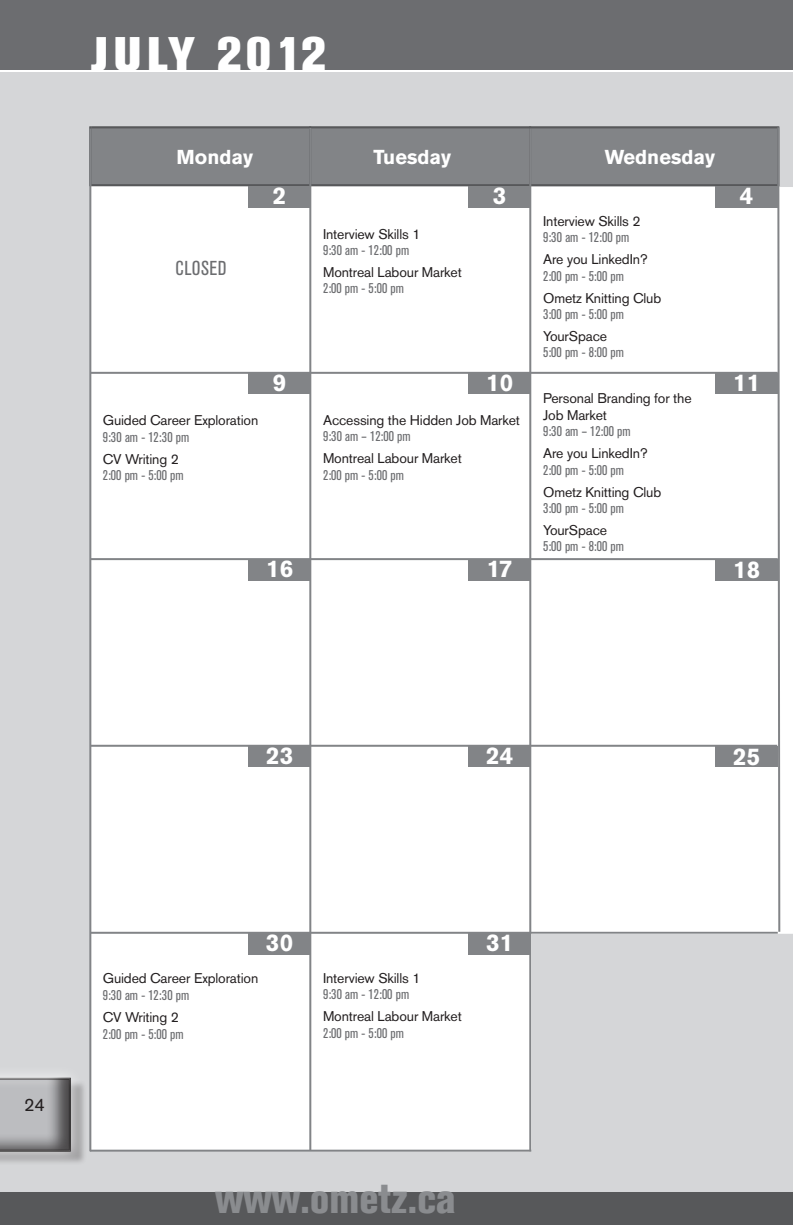
<style>
.page{position:relative;width:793px;height:1225px;background:#fff}
.page>*{position:absolute;margin:0;border:0;box-sizing:border-box;transform-origin:0 0}
.t1{font:800 48px "Akzidenz Grotesk BE";letter-spacing:.1em;color:#fff}
.t2{font:800 condensed 40px "Akzidenz Grotesk BE";color:#8a8c8f}
.t3{font:700 24px "Akzidenz Grotesk BE";color:#fff}
.t4{font:700 20px "Akzidenz Grotesk BE";color:#fff}
.t5{font:condensed 20px "Akzidenz Grotesk BE";letter-spacing:.02em;color:#6c6d70}
.t6{font:18px "Akzidenz Grotesk BE";color:#231f20}
.t7{font:14px/16.8px "Akzidenz Grotesk BE";letter-spacing:-.01em;color:#231f20}
.t8{font:condensed 14px "Akzidenz Grotesk BE";color:#6c6d70}
</style>
<div class="page">
<div style="left:0;top:72px;width:792px;height:1122px;background:#d5d6d8"></div>
<div style="left:91px;top:186px;width:701px;height:963px;background:#fff"></div>
<div style="left:89px;top:126px;width:689px;height:60px;background:#828487;border:2px solid #828487"></div>
<hr style="left:91px;top:184px;width:686px;height:2px;background:#57585a">
<hr style="left:91px;top:126px;width:686px;height:2px;background:#57585a">
<hr style="left:89px;top:126px;width:2px;height:60px;background:#57585a">
<hr style="left:528px;top:126px;width:2px;height:60px;background:#57585a">
<div style="left:248px;top:933px;width:62px;height:21px;background:#828487"></div>
<div style="left:468px;top:933px;width:62px;height:21px;background:#828487"></div>
<div style="left:248px;top:372px;width:62px;height:21px;background:#828487"></div>
<div style="left:468px;top:372px;width:62px;height:21px;background:#828487"></div>
<div style="left:715px;top:373px;width:62px;height:21px;background:#828487"></div>
<div style="left:248px;top:559px;width:62px;height:21px;background:#828487"></div>
<div style="left:468px;top:559px;width:62px;height:21px;background:#828487"></div>
<div style="left:715px;top:559px;width:62px;height:21px;background:#828487"></div>
<div style="left:248px;top:746px;width:62px;height:21px;background:#828487"></div>
<div style="left:468px;top:746px;width:62px;height:21px;background:#828487"></div>
<div style="left:715px;top:746px;width:62px;height:21px;background:#828487"></div>
<div style="left:248px;top:186px;width:62px;height:21px;background:#828487"></div>
<div style="left:468px;top:186px;width:62px;height:21px;background:#828487"></div>
<div style="left:715px;top:186px;width:62px;height:21px;background:#828487"></div>
<hr style="left:529px;top:128px;width:2px;height:1022px;background:#828487">
<hr style="left:89px;top:128px;width:2px;height:1022px;background:#828487">
<hr style="left:309px;top:128px;width:2px;height:1022px;background:#828487">
<svg style="left:775px;top:126px;width:5px;height:807px;background:#c0c1c3"></svg>
<hr style="left:90px;top:931px;width:687px;height:2px;background:#828487">
<hr style="left:90px;top:372px;width:687px;height:2px;background:#828487">
<hr style="left:90px;top:558px;width:687px;height:2px;background:#828487">
<hr style="left:90px;top:744px;width:686px;height:2px;background:#828487">
<hr style="left:90px;top:1149px;width:660px;height:2px;background:#828487">
<div style="left:531px;top:933px;width:261px;height:225px;background:#d5d6d8"></div>
<div style="left:0;top:0;width:791px;height:70px;background:#6c6d70"></div>
<hr style="left:791px;top:0;width:1px;height:70px;background:#6c6d70">
<div style="left:0;top:1079px;width:87px;height:86px;background:#cccdcf"></div>
<div style="left:0;top:1064px;width:83px;height:100px;background:#fff;opacity:.75"></div>
<div style="left:0;top:1073px;width:73px;height:80px;background:#231f20;opacity:.75"></div>
<div style="left:0;top:1191px;width:791px;height:33px;background:#57585a"></div>
<hr style="left:791px;top:1191px;width:1px;height:33px;background:#57585a">
<h1 class="t1" style="left:91px;top:27px;width:237px">JULY 2012</h1>
<h3 class="t4" style="left:176px;top:145px;width:78px">Monday</h3>
<h3 class="t4" style="left:373px;top:145px;width:79px">Tuesday</h3>
<h3 class="t4" style="left:604px;top:145px;width:112px">Wednesday</h3>
<h3 class="t5" style="left:175px;top:257px;width:52px">CLOSED</h3>
<p class="t7" style="left:103px;top:411px;width:157px">Guided Career Exploration</p>
<p class="t8" style="left:103px;top:429px;width:88px">9:30 am - 12:30 pm</p>
<p class="t7" style="left:103px;top:450px;width:78px">CV Writing 2</p>
<p class="t8" style="left:103px;top:467px;width:82px">2:00 pm - 5:00 pm</p>
<h3 class="t3" style="left:273px;top:182px;width:15px">2</h3>
<h3 class="t3" style="left:492px;top:182px;width:15px">3</h3>
<h3 class="t3" style="left:739px;top:182px;width:15px">4</h3>
<p class="t7" style="left:323px;top:225px;width:99px">Interview Skills 1</p>
<p class="t8" style="left:323px;top:242px;width:88px">9:30 am - 12:00 pm</p>
<p class="t7" style="left:323px;top:263px;width:140px">Montreal Labour Market</p>
<p class="t8" style="left:323px;top:281px;width:82px">2:00 pm - 5:00 pm</p>
<p class="t7" style="left:542px;top:212px;width:99px">Interview Skills 2</p>
<p class="t8" style="left:542px;top:230px;width:88px">9:30 am - 12:00 pm</p>
<p class="t7" style="left:542px;top:251px;width:106px">Are you LinkedIn?</p>
<p class="t8" style="left:542px;top:268px;width:82px">2:00 pm - 5:00 pm</p>
<p class="t7" style="left:542px;top:290px;width:119px">Ometz Knitting Club</p>
<p class="t8" style="left:542px;top:306px;width:82px">3:00 pm - 5:00 pm</p>
<p class="t7" style="left:542px;top:328px;width:65px">YourSpace</p>
<p class="t8" style="left:542px;top:344px;width:82px">5:00 pm - 8:00 pm</p>
<h3 class="t3" style="left:273px;top:368px;width:15px">9</h3>
<h3 class="t3" style="left:486px;top:368px;width:28px">10</h3>
<h3 class="t3" style="left:732px;top:368px;width:28px">11</h3>
<p class="t7" style="left:542px;top:389px;width:150px">Personal Branding for the<br>Job Market</p>
<p class="t8" style="left:542px;top:423px;width:89px">9:30 am – 12:00 pm</p>
<p class="t7" style="left:542px;top:445px;width:106px">Are you LinkedIn?</p>
<p class="t8" style="left:542px;top:462px;width:82px">2:00 pm - 5:00 pm</p>
<p class="t7" style="left:542px;top:484px;width:119px">Ometz Knitting Club</p>
<p class="t8" style="left:542px;top:500px;width:82px">3:00 pm - 5:00 pm</p>
<p class="t7" style="left:542px;top:522px;width:65px">YourSpace</p>
<p class="t8" style="left:542px;top:538px;width:82px">5:00 pm - 8:00 pm</p>
<p class="t7" style="left:323px;top:411px;width:198px">Accessing the Hidden Job Market</p>
<p class="t8" style="left:323px;top:428px;width:89px">9:30 am – 12:00 pm</p>
<p class="t7" style="left:323px;top:449px;width:140px">Montreal Labour Market</p>
<p class="t8" style="left:323px;top:467px;width:82px">2:00 pm - 5:00 pm</p>
<h3 class="t3" style="left:266px;top:555px;width:28px">16</h3>
<h3 class="t3" style="left:486px;top:555px;width:27px">17</h3>
<h3 class="t3" style="left:732px;top:555px;width:28px">18</h3>
<h3 class="t3" style="left:266px;top:742px;width:28px">23</h3>
<h3 class="t3" style="left:486px;top:742px;width:28px">24</h3>
<h3 class="t3" style="left:732px;top:742px;width:28px">25</h3>
<p class="t6" style="left:24px;top:1093px;width:22px">24</p>
<p class="t7" style="left:103px;top:969px;width:157px">Guided Career Exploration</p>
<p class="t8" style="left:103px;top:987px;width:88px">9:30 am - 12:30 pm</p>
<p class="t7" style="left:103px;top:1008px;width:78px">CV Writing 2</p>
<p class="t8" style="left:103px;top:1026px;width:82px">2:00 pm - 5:00 pm</p>
<h3 class="t3" style="left:266px;top:928px;width:29px">30</h3>
<h3 class="t3" style="left:486px;top:928px;width:28px">31</h3>
<p class="t7" style="left:323px;top:969px;width:99px">Interview Skills 1</p>
<p class="t8" style="left:323px;top:986px;width:88px">9:30 am - 12:00 pm</p>
<p class="t7" style="left:323px;top:1007px;width:140px">Montreal Labour Market</p>
<p class="t8" style="left:323px;top:1025px;width:82px">2:00 pm - 5:00 pm</p>
<h2 class="t2" style="left:215px;top:1175px;width:242px">www.ometz.ca</h2>
</div>
